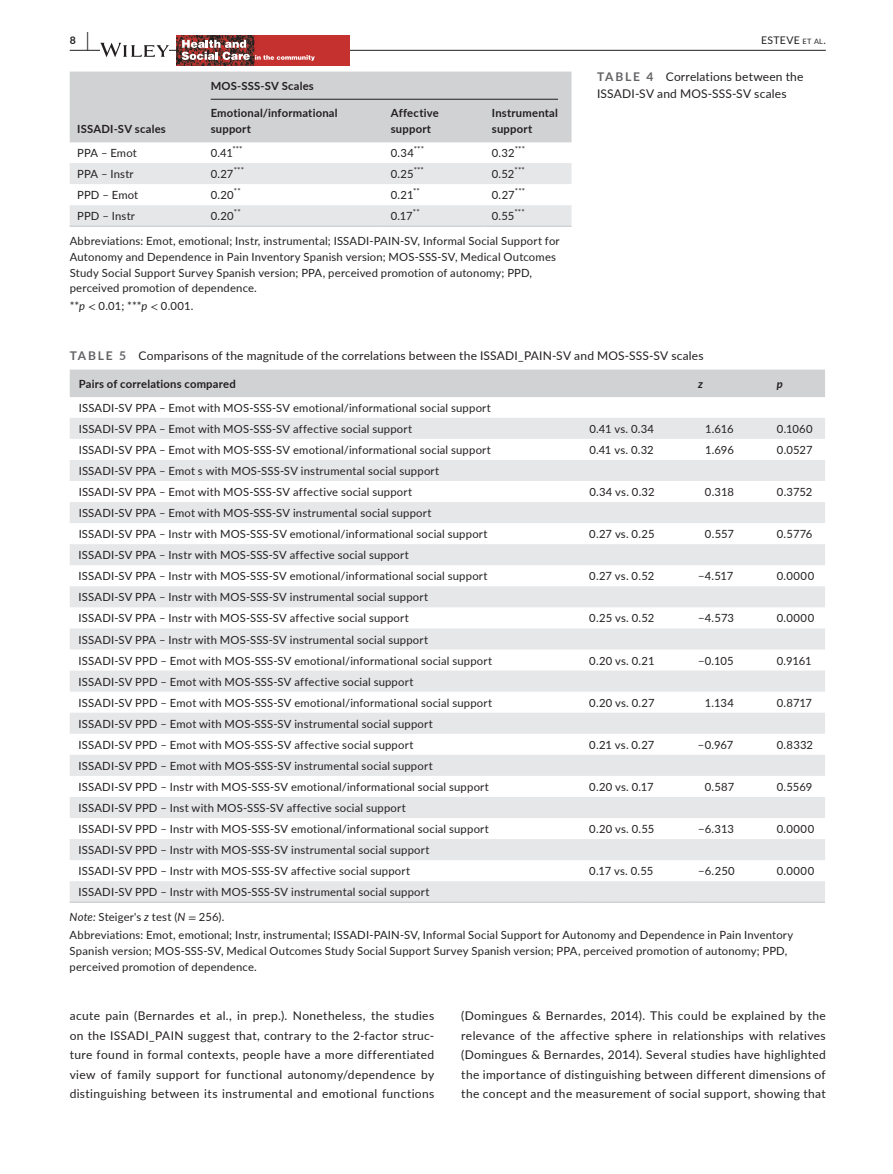
<style>
.page{position:relative;width:893px;height:1174px;background:#fff}
.page>*{position:absolute;margin:0;border:0;box-sizing:border-box;transform-origin:0 0}
.t1{font:12px/19.5px "Lato";letter-spacing:.02em;color:#231f20;text-align:justify}
.t2{font:11.25px/21px "Lato";letter-spacing:.015em;color:#231f20}
.t3{font:700 11.25px/15.8px "Lato";letter-spacing:.02em;color:#231f20}
.t4{font:italic 700 11.25px "Lato";color:#231f20}
.t5{font:10.5px "Lato";letter-spacing:.03em;color:#231f20}
.t6{font:700 10.5px "Lato";color:#231f20}
.t7{font:7.8px "Lato";color:#231f20}
.s1{font-size:19.5px}
.s2{font-size:7.35px}
.s3{font-style:italic}
.s4{font-family:"STIX"}
.s5{font-weight:700;color:#636366}
</style>
<div class="page">
<hr style="left:70px;top:50px;width:756px;height:1px;background:#231f20">
<svg style="left:100px;top:43px;width:69px;height:14px"></svg>
<img style="left:177px;top:35px;width:172px;height:30px">
<svg style="left:182px;top:40px;width:133px;height:21px;background:#b3615f"></svg>
<div style="left:70px;top:369px;width:755px;height:28px;background:#d1d2d4"></div>
<svg style="left:70px;top:418px;width:755px;height:483px;fill:#e7e8e9"></svg>
<hr style="left:70px;top:901px;width:510px;height:2px;background:#d1d2d4">
<hr style="left:580px;top:901px;width:109px;height:2px;background:#d1d2d4">
<hr style="left:689px;top:901px;width:79px;height:2px;background:#d1d2d4">
<hr style="left:768px;top:901px;width:57px;height:2px;background:#d1d2d4">
<div style="left:70px;top:72px;width:501px;height:70px;background:#d1d2d4"></div>
<svg style="left:70px;top:163px;width:501px;height:62px"></svg>
<hr style="left:70px;top:225px;width:133px;height:2px;background:#d1d2d4">
<hr style="left:203px;top:225px;width:180px;height:2px;background:#d1d2d4">
<hr style="left:383px;top:225px;width:101px;height:2px;background:#d1d2d4">
<hr style="left:484px;top:225px;width:87px;height:2px;background:#d1d2d4">
<hr style="left:211px;top:99px;width:347px;height:1px;background:#231f20">
<p class="t6" style="left:70px;top:33px;width:21px">8 <span class="s1">|</span></p>
<p class="t5" style="left:761px;top:33px;width:66px">ESTEVE <span class="s2">et al</span>.</p>
<p class="t3" style="left:77px;top:121px;width:90px">ISSADI-SV scales</p>
<p class="t3" style="left:211px;top:77px;width:105px">MOS-SSS-SV Scales</p>
<p class="t3" style="left:211px;top:105px;width:128px">Emotional/informational support</p>
<p class="t3" style="left:391px;top:105px;width:49px">Affective support</p>
<p class="t3" style="left:492px;top:105px;width:68px">Instrumental support</p>
<p class="t7" style="left:232px;top:144px;width:12px">***</p>
<p class="t2" style="left:77px;top:142px;width:61px">PPA – Emot</p>
<p class="t2" style="left:211px;top:142px;width:24px">0.41</p>
<p class="t7" style="left:414px;top:144px;width:12px">***</p>
<p class="t2" style="left:391px;top:142px;width:25px">0.34</p>
<p class="t7" style="left:515px;top:144px;width:12px">***</p>
<p class="t2" style="left:492px;top:142px;width:24px">0.32</p>
<p class="t7" style="left:234px;top:165px;width:12px">***</p>
<p class="t2" style="left:77px;top:163px;width:58px">PPA – Instr</p>
<p class="t2" style="left:211px;top:163px;width:24px">0.27</p>
<p class="t7" style="left:414px;top:165px;width:12px">***</p>
<p class="t2" style="left:391px;top:163px;width:25px">0.25</p>
<p class="t7" style="left:515px;top:165px;width:12px">***</p>
<p class="t2" style="left:492px;top:163px;width:24px">0.52</p>
<p class="t7" style="left:234px;top:186px;width:8px">**</p>
<p class="t2" style="left:77px;top:184px;width:63px">PPD – Emot</p>
<p class="t2" style="left:211px;top:184px;width:25px">0.20</p>
<p class="t7" style="left:413px;top:186px;width:8px">**</p>
<p class="t2" style="left:391px;top:184px;width:24px">0.21</p>
<p class="t7" style="left:515px;top:186px;width:12px">***</p>
<p class="t2" style="left:492px;top:184px;width:24px">0.27</p>
<p class="t7" style="left:514px;top:207px;width:12px">***</p>
<p class="t2" style="left:70px;top:232px;width:491px;line-height:15.8px">Abbreviations: Emot, emotional; Instr, instrumental; ISSADI-PAIN-SV, Informal Social Support for Autonomy and Dependence in Pain Inventory Spanish version; MOS-SSS-SV, Medical Outcomes Study Social Support Survey Spanish version; PPA, perceived promotion of autonomy; PPD, perceived promotion of dependence.</p>
<p class="t2" style="left:70px;top:295px;width:125px">**<span class="s3">p</span> <span class="s4">&lt;</span> 0.01; ***<span class="s3">p</span> <span class="s4">&lt;</span> 0.001.</p>
<p class="t7" style="left:234px;top:207px;width:8px">**</p>
<p class="t7" style="left:413px;top:207px;width:8px">**</p>
<p class="t2" style="left:391px;top:205px;width:23px">0.17</p>
<p class="t2" style="left:492px;top:205px;width:24px">0.55</p>
<p class="t2" style="left:77px;top:205px;width:59px">PPD – Instr</p>
<p class="t2" style="left:211px;top:205px;width:25px">0.20</p>
<p class="t1" style="left:597px;top:68px;width:208px;line-height:16.5px"><span class="s5">TABLE 4</span> Correlations between the<br>ISSADI-SV and MOS-SSS-SV scales</p>
<p class="t1" style="left:70px;top:345px;width:635px"><span class="s5">TABLE 5</span> Comparisons of the magnitude of the correlations between the ISSADI_PAIN-SV and MOS-SSS-SV scales</p>
<p class="t3" style="left:79px;top:375px;width:159px">Pairs of correlations compared</p>
<p class="t4" style="left:698px;top:375px;width:6px">z</p>
<p class="t4" style="left:777px;top:375px;width:8px">p</p>
<p class="t2" style="left:79px;top:397px;width:414px">ISSADI-SV PPA – Emot with MOS-SSS-SV emotional/informational social support<br>ISSADI-SV PPA – Emot with MOS-SSS-SV affective social support</p>
<p class="t2" style="left:589px;top:418px;width:66px">0.41 vs. 0.34</p>
<p class="t2" style="left:705px;top:418px;width:30px">1.616</p>
<p class="t2" style="left:777px;top:418px;width:37px">0.1060</p>
<p class="t2" style="left:79px;top:439px;width:414px">ISSADI-SV PPA – Emot with MOS-SSS-SV emotional/informational social support</p>
<p class="t2" style="left:589px;top:439px;width:66px">0.41 vs. 0.32</p>
<p class="t2" style="left:705px;top:439px;width:30px">1.696</p>
<p class="t2" style="left:777px;top:439px;width:37px">0.0527</p>
<p class="t2" style="left:79px;top:460px;width:362px">ISSADI-SV PPA – Emot s with MOS-SSS-SV instrumental social support<br>ISSADI-SV PPA – Emot with MOS-SSS-SV affective social support</p>
<p class="t2" style="left:589px;top:481px;width:67px">0.34 vs. 0.32</p>
<p class="t2" style="left:705px;top:481px;width:31px">0.318</p>
<p class="t2" style="left:777px;top:481px;width:37px">0.3752</p>
<p class="t2" style="left:79px;top:502px;width:410px">ISSADI-SV PPA – Emot with MOS-SSS-SV instrumental social support<br>ISSADI-SV PPA – Instr with MOS-SSS-SV emotional/informational social support</p>
<p class="t2" style="left:79px;top:544px;width:410px">ISSADI-SV PPA – Instr with MOS-SSS-SV affective social support<br>ISSADI-SV PPA – Instr with MOS-SSS-SV emotional/informational social support</p>
<p class="t2" style="left:79px;top:586px;width:351px">ISSADI-SV PPA – Instr with MOS-SSS-SV instrumental social support<br>ISSADI-SV PPA – Instr with MOS-SSS-SV affective social support</p>
<p class="t2" style="left:79px;top:628px;width:415px">ISSADI-SV PPA – Instr with MOS-SSS-SV instrumental social support<br>ISSADI-SV PPD – Emot with MOS-SSS-SV emotional/informational social support</p>
<p class="t2" style="left:79px;top:670px;width:415px">ISSADI-SV PPD – Emot with MOS-SSS-SV affective social support<br>ISSADI-SV PPD – Emot with MOS-SSS-SV emotional/informational social support</p>
<p class="t2" style="left:79px;top:712px;width:356px">ISSADI-SV PPD – Emot with MOS-SSS-SV instrumental social support<br>ISSADI-SV PPD – Emot with MOS-SSS-SV affective social support</p>
<p class="t2" style="left:79px;top:755px;width:412px">ISSADI-SV PPD – Emot with MOS-SSS-SV instrumental social support<br>ISSADI-SV PPD – Instr with MOS-SSS-SV emotional/informational social support</p>
<p class="t2" style="left:79px;top:797px;width:412px">ISSADI-SV PPD – Inst with MOS-SSS-SV affective social support<br>ISSADI-SV PPD – Instr with MOS-SSS-SV emotional/informational social support</p>
<p class="t2" style="left:79px;top:839px;width:352px">ISSADI-SV PPD – Instr with MOS-SSS-SV instrumental social support<br>ISSADI-SV PPD – Instr with MOS-SSS-SV affective social support</p>
<p class="t2" style="left:589px;top:523px;width:67px">0.27 vs. 0.25</p>
<p class="t2" style="left:705px;top:523px;width:31px">0.557</p>
<p class="t2" style="left:777px;top:523px;width:37px">0.5776</p>
<p class="t2" style="left:589px;top:565px;width:66px">0.27 vs. 0.52</p>
<p class="t2" style="left:698px;top:565px;width:37px">−4.517</p>
<p class="t2" style="left:777px;top:565px;width:39px">0.0000</p>
<p class="t2" style="left:589px;top:607px;width:67px">0.25 vs. 0.52</p>
<p class="t2" style="left:698px;top:607px;width:37px">−4.573</p>
<p class="t2" style="left:777px;top:607px;width:39px">0.0000</p>
<p class="t2" style="left:589px;top:649px;width:67px">0.20 vs. 0.21</p>
<p class="t2" style="left:698px;top:649px;width:37px">−0.105</p>
<p class="t2" style="left:777px;top:649px;width:36px">0.9161</p>
<p class="t2" style="left:589px;top:691px;width:67px">0.20 vs. 0.27</p>
<p class="t2" style="left:705px;top:691px;width:30px">1.134</p>
<p class="t2" style="left:777px;top:691px;width:37px">0.8717</p>
<p class="t2" style="left:589px;top:734px;width:67px">0.21 vs. 0.27</p>
<p class="t2" style="left:698px;top:734px;width:37px">−0.967</p>
<p class="t2" style="left:777px;top:734px;width:38px">0.8332</p>
<p class="t2" style="left:589px;top:776px;width:66px">0.20 vs. 0.17</p>
<p class="t2" style="left:705px;top:776px;width:31px">0.587</p>
<p class="t2" style="left:777px;top:776px;width:37px">0.5569</p>
<p class="t2" style="left:589px;top:818px;width:67px">0.20 vs. 0.55</p>
<p class="t2" style="left:698px;top:818px;width:37px">−6.313</p>
<p class="t2" style="left:777px;top:818px;width:39px">0.0000</p>
<p class="t2" style="left:589px;top:860px;width:66px">0.17 vs. 0.55</p>
<p class="t2" style="left:698px;top:860px;width:38px">−6.250</p>
<p class="t2" style="left:777px;top:860px;width:39px">0.0000</p>
<p class="t2" style="left:79px;top:881px;width:352px">ISSADI-SV PPD – Instr with MOS-SSS-SV instrumental social support</p>
<p class="t2" style="left:70px;top:907px;width:725px;line-height:18px"><span class="s3">Note:</span> Steiger's <span class="s3">z</span> test (<span class="s3">N</span> <span class="s4">=</span> 256).<br>Abbreviations: Emot, emotional; Instr, instrumental; ISSADI-PAIN-SV, Informal Social Support for Autonomy and Dependence in Pain Inventory</p>
<p class="t2" style="left:70px;top:942px;width:719px;line-height:15.8px">Spanish version; MOS-SSS-SV, Medical Outcomes Study Social Support Survey Spanish version; PPA, perceived promotion of autonomy; PPD, perceived promotion of dependence.</p>
<p class="t1" style="left:70px;top:1005px;width:366px">acute pain (Bernardes et al., in prep.). Nonetheless, the studies on the ISSADI_PAIN suggest that, contrary to the 2-factor struc&shy;ture found in formal contexts, people have a more differentiated view of family support for functional autonomy/dependence by distinguishing between its instrumental and emotional functions</p>
<p class="t1" style="left:461px;top:1005px;width:366px">(Domingues &amp; Bernardes, 2014). This could be explained by the relevance of the affective sphere in relationships with relatives (Domingues &amp; Bernardes, 2014). Several studies have highlighted the importance of distinguishing between different dimensions of the concept and the measurement of social support, showing that</p>
</div>
